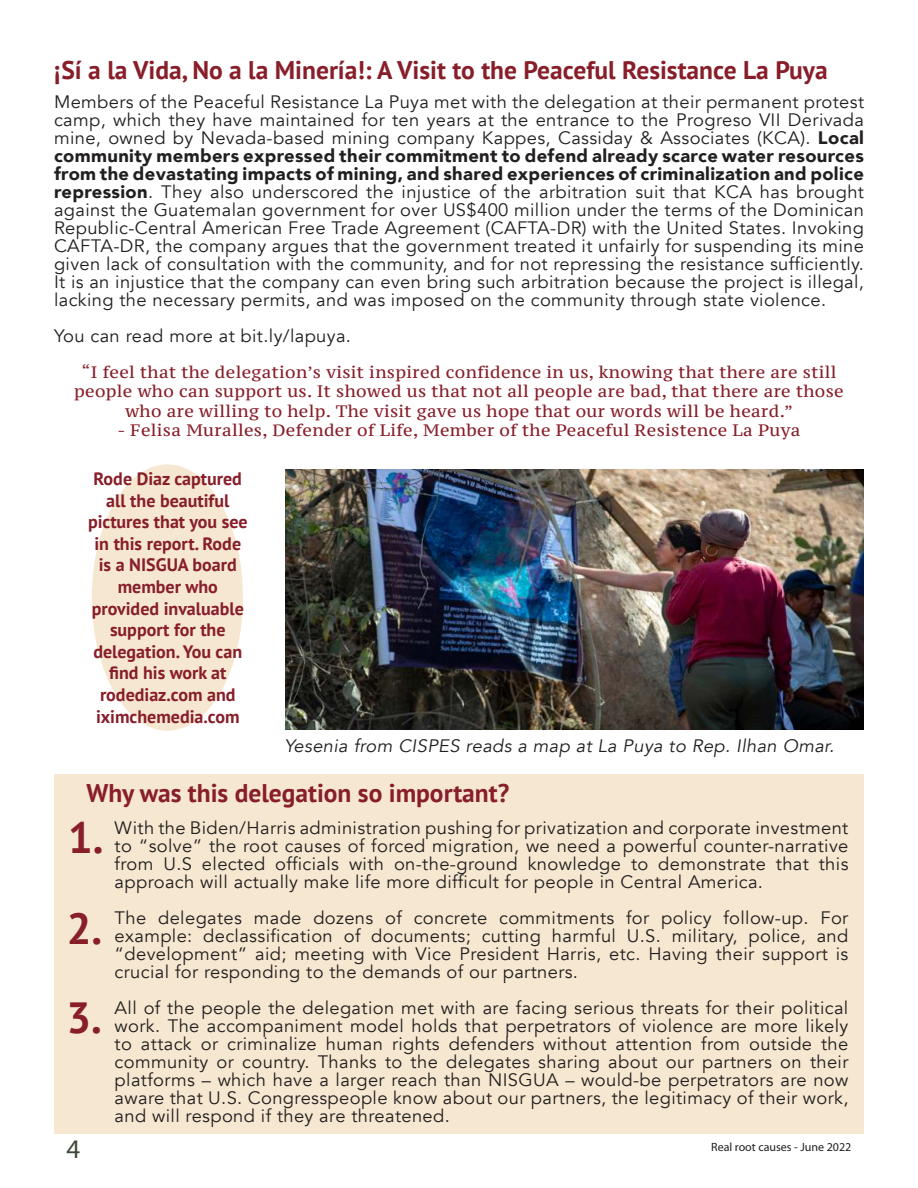
<style>
.page{position:relative;width:918px;height:1188px;background:#fff}
.page>*{position:absolute;margin:0;border:0;box-sizing:border-box;transform-origin:0 0}
.t1{font:700 43.5px/89.6px "PT Sans";color:#871e29;text-align:justify}
.t2{font:27px "Myriad Pro";color:#3e4937}
.t3{font:700 25.5px "PT Sans";color:#871e29}
.t4{font:18px/18px "Avenir";letter-spacing:.02em;color:#221f1f;text-align:justify}
.t5{font:700 18px/21.6px "PT Sans";color:#871e29;text-align:center}
.t6{font:italic 18px "Avenir";letter-spacing:.02em;color:#221f1f}
.t7{font:16.5px/19.5px "PT Serif Caption";letter-spacing:.02em;color:#871e29;text-align:center}
.t8{font:12px "Myriad Pro";color:#221f1f}
.s1{font-weight:900}
</style>
<div class="page">
<img style="left:286px;top:470px;width:578px;height:259px">
<div style="left:54px;top:774px;width:810px;height:360px;background:#f6e7d1"></div>
<div style="left:92px;top:464px;width:151px;height:267px;background:#f6e7d1;border-radius:50%"></div>
<h3 class="t3" style="left:54px;top:61px;width:775px">¡Sí a la Vida, No a la Minería!: A Visit to the Peaceful Resistance La Puya</h3>
<p class="t4" style="left:54px;top:95px;width:812px">Members of the Peaceful Resistance La Puya met with the delegation at their permanent protest camp, which they have maintained for ten years at the entrance to the Progreso VII Derivada mine, owned by Nevada-based mining company Kappes, Cassiday &amp; Associates (KCA). <span class="s1">Local community members expressed their commitment to defend already scarce water resources from the devastating impacts of mining, and shared experiences of criminalization and police repression</span>. They also underscored the injustice of the arbitration suit that KCA has brought against the Guatemalan government for over US$400 million under the terms of the Dominican Republic-Central American Free Trade Agreement (CAFTA-DR) with the United States. Invoking CAFTA-DR, the company argues that the government treated it unfairly for suspending its mine given lack of consultation with the community, and for not repressing the resistance sufficiently.<br>It is an injustice that the company can even bring such arbitration because the project is illegal, lacking the necessary permits, and was imposed on the community through state violence.</p>
<p class="t4" style="left:54px;top:329px;width:299px">You can read more at bit.ly/lapuya.</p>
<p class="t7" style="left:74px;top:363px;width:771px">“I feel that the delegation’s visit inspired confidence in us, knowing that there are still people who can support us. It showed us that not all people are bad, that there are those who are willing to help. The visit gave us hope that our words will be heard.”</p>
<p class="t7" style="left:118px;top:421px;width:684px">- Felisa Muralles, Defender of Life, Member of the Peaceful Resistence La Puya</p>
<p class="t5" style="left:88px;top:470px;width:161px">Rode Diaz captured all the beautiful pictures that you see in this report. Rode is a NISGUA board member who provided invaluable support for the delegation. You can find his work at rodediaz.com and iximchemedia.com</p>
<p class="t6" style="left:284px;top:738px;width:551px">Yesenia from CISPES reads a map at La Puya to Rep. Ilhan Omar.</p>
<h3 class="t3" style="left:86px;top:784px;width:424px">Why was this delegation so important?</h3>
<h1 class="t1" style="left:67px;top:798px;width:38px">1.<br>2.<br>3.</h1>
<h2 class="t2" style="left:67px;top:1133px;width:15px">4</h2>
<p class="t4" style="left:115px;top:820px;width:735px">With the Biden/Harris administration pushing for privatization and corporate investment to “solve” the root causes of forced migration, we need a powerful counter-narrative from U.S elected officials with on-the-ground knowledge to demonstrate that this approach will actually make life more difficult for people in Central America.</p>
<p class="t4" style="left:115px;top:910px;width:735px">The delegates made dozens of concrete commitments for policy follow-up. For example: declassification of documents; cutting harmful U.S. military, police, and “development” aid; meeting with Vice President Harris, etc. Having their support is crucial for responding to the demands of our partners.</p>
<p class="t4" style="left:115px;top:1000px;width:735px">All of the people the delegation met with are facing serious threats for their political work. The accompaniment model holds that perpetrators of violence are more likely to attack or criminalize human rights defenders without attention from outside the community or country. Thanks to the delegates sharing about our partners on their platforms – which have a larger reach than NISGUA – would-be perpetrators are now aware that U.S. Congresspeople know about our partners, the legitimacy of their work, and will respond if they are threatened.</p>
<p class="t8" style="left:711px;top:1140px;width:142px">Real root causes - June 2022</p>
</div>
